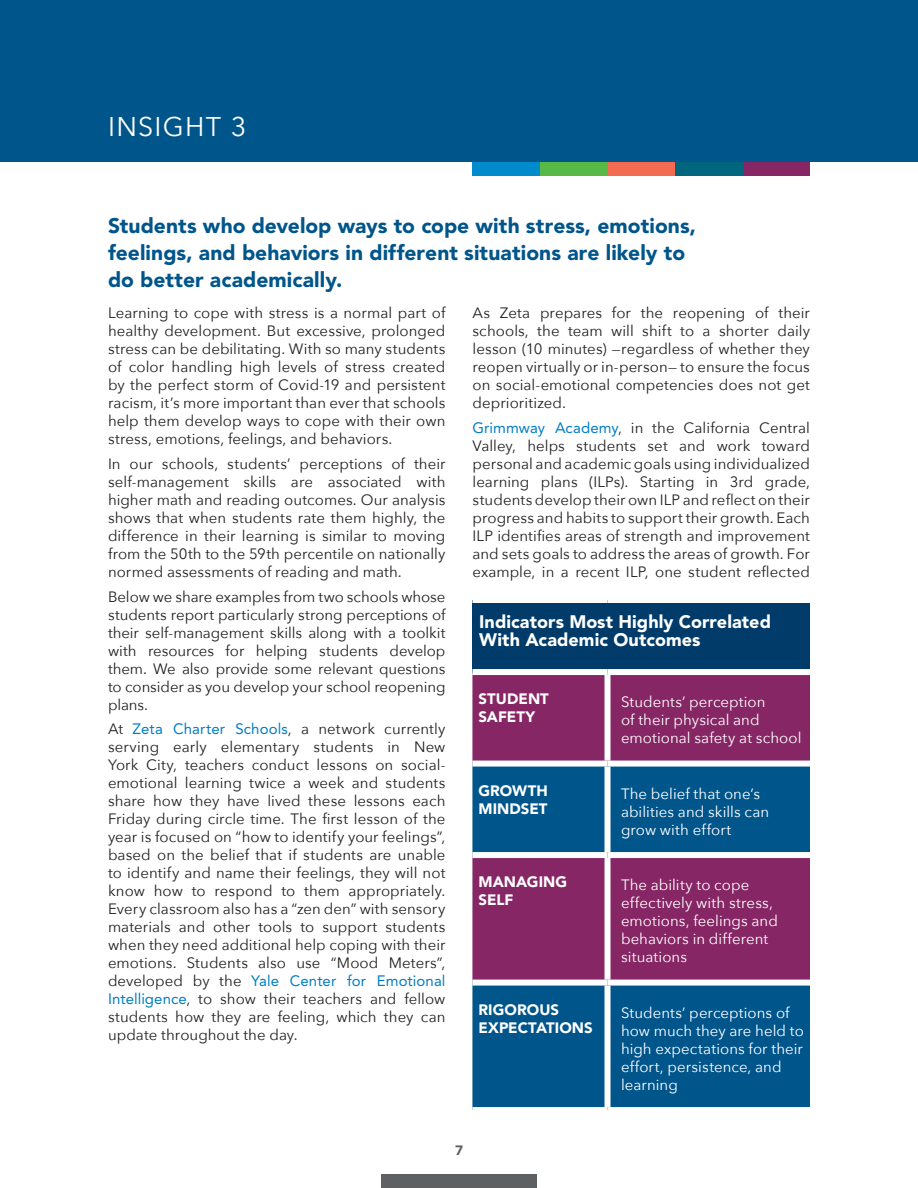
<style>
.page{position:relative;width:918px;height:1188px;background:#fff}
.page>*{position:absolute;margin:0;border:0;box-sizing:border-box;transform-origin:0 0}
.t1{font:27px "Avenir Next";letter-spacing:.045em;color:#fff}
.t2{font:900 21px/27px "Avenir";letter-spacing:.005em;color:#00558b}
.t3{font:900 18px/18px "Avenir";letter-spacing:.005em;color:#fff}
.t4{font:15px/18px "Avenir Next";letter-spacing:.005em;color:#231f20;text-align:justify}
.t5{font:15px/18px "Avenir Next";letter-spacing:.005em;color:#fff}
.t6{font:900 15px/18px "Avenir";letter-spacing:.005em;color:#fff}
.t7{font:15px "Avenir";letter-spacing:.005em;color:#007dc5}
.t8{font:900 13.5px "Avenir";color:#5f6062}
.s1{font-family:"Avenir";color:#007dc5}
.s2{font-family:"Avenir Next";color:#231f20}
</style>
<div class="page">
<div style="left:381px;top:1174px;width:156px;height:14px;background:#5f6062"></div>
<div style="left:742px;top:151px;width:68px;height:25px;background:#862665"></div>
<div style="left:675px;top:151px;width:67px;height:25px;background:#00667d"></div>
<div style="left:608px;top:151px;width:67px;height:25px;background:#f36c52"></div>
<div style="left:540px;top:151px;width:68px;height:25px;background:#58b947"></div>
<div style="left:472px;top:151px;width:68px;height:25px;background:#008ccc"></div>
<div style="left:0;top:0;width:918px;height:162px;background:#00558b"></div>
<div style="left:472px;top:600px;width:338px;height:72px;background:#003b6a"></div>
<div style="left:472px;top:672px;width:338px;height:92px;background:#862665"></div>
<svg style="left:472px;top:764px;width:338px;height:346px;fill:#00558b"></svg>
<div style="left:608px;top:761px;width:202px;height:6px;background:#fff"></div>
<div style="left:608px;top:852px;width:202px;height:6px;background:#fff"></div>
<div style="left:608px;top:980px;width:202px;height:6px;background:#fff"></div>
<div style="left:608px;top:1107px;width:202px;height:6px;background:#fff"></div>
<div style="left:604px;top:675px;width:6px;height:86px;background:#fff"></div>
<div style="left:604px;top:767px;width:6px;height:85px;background:#fff"></div>
<div style="left:604px;top:858px;width:6px;height:122px;background:#fff"></div>
<div style="left:604px;top:986px;width:6px;height:121px;background:#fff"></div>
<div style="left:472px;top:761px;width:135px;height:6px;background:#fff"></div>
<div style="left:472px;top:852px;width:135px;height:6px;background:#fff"></div>
<div style="left:472px;top:980px;width:135px;height:6px;background:#fff"></div>
<div style="left:472px;top:1107px;width:135px;height:6px;background:#fff"></div>
<div style="left:472px;top:597px;width:135px;height:6px;background:#fff"></div>
<div style="left:608px;top:597px;width:202px;height:6px;background:#fff"></div>
<div style="left:472px;top:669px;width:135px;height:6px;background:#fff"></div>
<div style="left:608px;top:669px;width:202px;height:6px;background:#fff"></div>
<h1 class="t1" style="left:108px;top:104px;width:140px">INSIGHT 3</h1>
<h2 class="t2" style="left:108px;top:212px;width:590px">Students who develop ways to cope with stress, emotions, feelings, and behaviors in different situations are likely to do better academically.</h2>
<p class="t4" style="left:108px;top:303px;width:339px">Learning to cope with stress is a normal part of healthy development. But excessive, prolonged stress can be debilitating. With so many students of color handling high levels of stress created by the perfect storm of Covid-19 and persistent racism, it’s more important than ever that schools help them develop ways to cope with their own stress, emotions, feelings, and behaviors.</p>
<p class="t4" style="left:108px;top:454px;width:339px">In our schools, students’ perceptions of their self-management skills are associated with higher math and reading outcomes. Our analysis shows that when students rate them highly, the difference in their learning is similar to moving from the 50th to the 59th percentile on nationally normed assessments of reading and math.</p>
<p class="t4" style="left:108px;top:587px;width:339px">Below we share examples from two schools whose students report particularly strong perceptions of their self-management skills along with a toolkit with resources for helping students develop them. We also provide some relevant questions to consider as you develop your school reopening plans.</p>
<p class="t4" style="left:108px;top:720px;width:339px">At <span class="s1">Zeta Charter Schools</span>, a network currently serving early elementary students in New York City, teachers conduct lessons on social&shy;emotional learning twice a week and students share how they have lived these lessons each Friday during circle time. The first lesson of the year is focused on “how to identify your feelings”, based on the belief that if students are unable to identify and name their feelings, they will not know how to respond to them appropriately.<br>Every classroom also has a “zen den” with sensory materials and other tools to support students when they need additional help coping with their emotions. Students also use “Mood Meters”,</p>
<p class="t7" style="left:108px;top:972px;width:339px"><span class="s2">developed by the</span> Yale Center for Emotional</p>
<p class="t4" style="left:108px;top:990px;width:339px"><span class="s1">Intelligence</span>, to show their teachers and fellow students how they are feeling, which they can update throughout the day.</p>
<p class="t4" style="left:472px;top:303px;width:339px">As Zeta prepares for the reopening of their schools, the team will shift to a shorter daily lesson (10 minutes) —regardless of whether they reopen virtually or in-person— to ensure the focus on social-emotional competencies does not get deprioritized.</p>
<p class="t4" style="left:472px;top:418px;width:339px"><span class="s1">Grimmway Academy</span>, in the California Central Valley, helps students set and work toward personal and academic goals using individualized learning plans (ILPs). Starting in 3rd grade, students develop their own ILP and reflect on their progress and habits to support their growth. Each ILP identifies areas of strength and improvement and sets goals to address the areas of growth. For example, in a recent ILP, one student reflected</p>
<p class="t3" style="left:479px;top:612px;width:293px">Indicators Most Highly Correlated<br>With Academic Outcomes</p>
<p class="t6" style="left:478px;top:690px;width:72px">STUDENT<br>SAFETY</p>
<p class="t5" style="left:621px;top:692px;width:182px">Students’ perception<br>of their physical and emotional safety at school</p>
<p class="t6" style="left:478px;top:781px;width:71px">GROWTH<br>MINDSET</p>
<p class="t5" style="left:621px;top:784px;width:150px">The belief that one’s abilities and skills can grow with effort</p>
<p class="t6" style="left:478px;top:873px;width:90px">MANAGING<br>SELF</p>
<p class="t5" style="left:621px;top:875px;width:158px">The ability to cope effectively with stress, emotions, feelings and behaviors in different situations</p>
<p class="t6" style="left:478px;top:1000px;width:116px">RIGOROUS<br>EXPECTATIONS</p>
<p class="t5" style="left:621px;top:1003px;width:184px">Students’ perceptions of how much they are held to high expectations for their effort, persistence, and learning</p>
<p class="t8" style="left:455px;top:1142px;width:9px">7</p>
</div>
